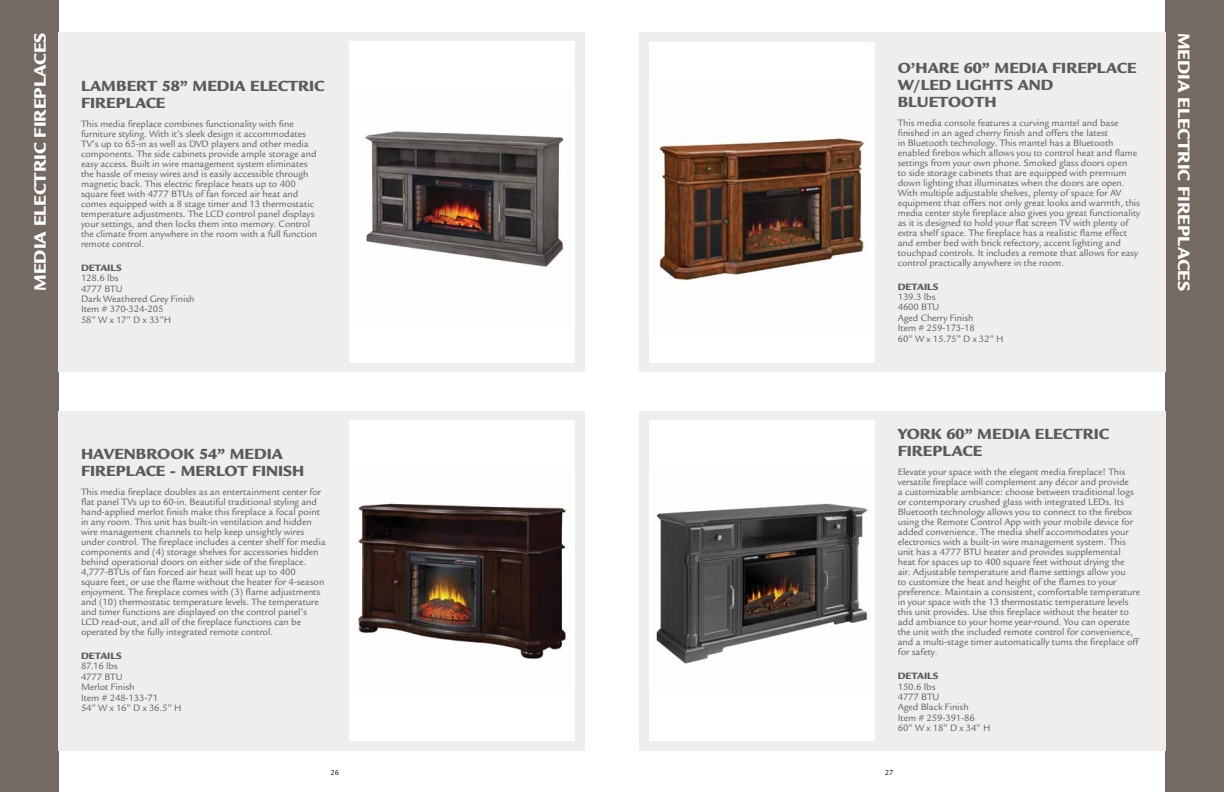
<style>
.page{position:relative;width:1224px;height:792px;background:#fff}
.page>*{position:absolute;margin:0;border:0;box-sizing:border-box;transform-origin:0 0}
.t1{font:900 18px "Legacy Sans Std";color:#fff}
.t2{font:900 16px/17px "Legacy Sans Std";color:#5b5b5d}
.t3{font:10px/10px "Legacy Sans Std";letter-spacing:-.01em;color:#5b5b5d}
.t4{font:900 10px "Legacy Sans Std";color:#5b5b5d}
.t5{font:8px "Legacy Sans Std";color:#000}
</style>
<div class="page">
<div style="left:0;top:0;width:58px;height:792px;background:#746a64"></div>
<div style="left:1166px;top:0;width:58px;height:792px;background:#746a64"></div>
<div style="left:58px;top:411px;width:527px;height:339px;background:#efeeed"></div>
<div style="left:639px;top:411px;width:527px;height:339px;background:#efeeed"></div>
<div style="left:58px;top:32px;width:527px;height:340px;background:#efeeed"></div>
<div style="left:639px;top:32px;width:527px;height:340px;background:#efeeed"></div>
<div style="left:350px;top:420px;width:225px;height:320px;background:#fff"></div>
<img style="left:358px;top:503px;width:210px;height:157px">
<div style="left:350px;top:42px;width:225px;height:320px;background:#fff"></div>
<img style="left:365px;top:131px;width:199px;height:136px">
<div style="left:649px;top:420px;width:225px;height:320px;background:#fff"></div>
<img style="left:656px;top:503px;width:212px;height:161px">
<div style="left:649px;top:42px;width:225px;height:320px;background:#fff"></div>
<img style="left:659px;top:136px;width:208px;height:149px">
<h1 class="t1" style="left:29px;top:291px;width:260px;rotate:-90deg">MEDIA ELECTRIC FIREPLACES</h1>
<h1 class="t1" style="left:1195px;top:32px;width:260px;rotate:90deg">MEDIA ELECTRIC FIREPLACES</h1>
<h2 class="t2" style="left:898px;top:59px;width:240px">O’HARE 60” MEDIA FIREPLACE<br>W/LED LIGHTS AND<br>BLUETOOTH</h2>
<p class="t3" style="left:898px;top:117px;width:244px">This media console features a curving mantel and base finished in an aged cherry finish and offers the latest<br>in Bluetooth technology. This mantel has a Bluetooth enabled firebox which allows you to control heat and flame settings from your own phone. Smoked glass doors open<br>to side storage cabinets that are equipped with premium down lighting that illuminates when the doors are open.<br>With multiple adjustable shelves, plenty of space for AV equipment that offers not only great looks and warmth, this media center style fireplace also gives you great functionality as it is designed to hold your flat screen TV with plenty of extra shelf space. The fireplace has a realistic flame effect and ember bed with brick refectory, accent lighting and touchpad controls. It includes a remote that allows for easy control practically anywhere in the room.</p>
<p class="t4" style="left:898px;top:280px;width:42px">DETAILS</p>
<p class="t3" style="left:898px;top:292px;width:107px;line-height:10.4px">139.3 lbs<br>4600 BTU<br>Aged Cherry Finish<br>Item # 259-173-18<br>60” W x 15.75” D x 32” H</p>
<h2 class="t2" style="left:81px;top:77px;width:245px">LAMBERT 58” MEDIA ELECTRIC<br>FIREPLACE</h2>
<p class="t3" style="left:81px;top:119px;width:238px">This media fireplace combines functionality with fine furniture styling. With it’s sleek design it accommodates TV’s up to 65-in as well as DVD players and other media components. The side cabinets provide ample storage and easy access. Built in wire management system eliminates the hassle of messy wires and is easily accessible through magnetic back. This electric fireplace heats up to 400 square feet with 4777 BTUs of fan forced air heat and comes equipped with a 8 stage timer and 13 thermostatic temperature adjustments. The LCD control panel displays your settings, and then locks them into memory. Control the climate from anywhere in the room with a full function remote control.</p>
<p class="t4" style="left:81px;top:262px;width:42px">DETAILS</p>
<p class="t3" style="left:81px;top:273px;width:115px;line-height:10.4px">128.6 lbs<br>4777 BTU<br>Dark Weathered Grey Finish<br>Item # 370-324-205<br>58” W x 17” D x 33”H</p>
<h2 class="t2" style="left:81px;top:445px;width:225px">HAVENBROOK 54” MEDIA<br>FIREPLACE - MERLOT FINISH</h2>
<p class="t3" style="left:81px;top:487px;width:246px">This media fireplace doubles as an entertainment center for flat panel TVs up to 60-in. Beautiful traditional styling and hand-applied merlot finish make this fireplace a focal point in any room. This unit has built-in ventilation and hidden wire management channels to help keep unsightly wires under control. The fireplace includes a center shelf for media components and (4) storage shelves for accessories hidden behind operational doors on either side of the fireplace.<br>4,777-BTUs of fan forced air heat will heat up to 400<br>square feet, or use the flame without the heater for 4-season enjoyment. The fireplace comes with (3) flame adjustments and (10) thermostatic temperature levels. The temperature and timer functions are displayed on the control panel’s LCD read-out, and all of the fireplace functions can be operated by the fully integrated remote control.</p>
<p class="t4" style="left:81px;top:650px;width:42px">DETAILS</p>
<p class="t3" style="left:81px;top:661px;width:102px;line-height:10.4px">87.16 lbs<br>4777 BTU<br>Merlot Finish<br>Item # 248-133-71<br>54” W x 16” D x 36.5” H</p>
<h2 class="t2" style="left:898px;top:426px;width:213px">YORK 60” MEDIA ELECTRIC<br>FIREPLACE</h2>
<p class="t3" style="left:898px;top:467px;width:244px">Elevate your space with the elegant media fireplace! This versatile fireplace will complement any décor and provide<br>a customizable ambiance: choose between traditional logs or contemporary crushed glass with integrated LEDs. Its Bluetooth technology allows you to connect to the firebox using the Remote Control App with your mobile device for added convenience. The media shelf accommodates your electronics with a built-in wire management system. This unit has a 4777 BTU heater and provides supplemental heat for spaces up to 400 square feet without drying the<br>air. Adjustable temperature and flame settings allow you<br>to customize the heat and height of the flames to your preference. Maintain a consistent, comfortable temperature in your space with the 13 thermostatic temperature levels this unit provides. Use this fireplace without the heater to add ambiance to your home year-round. You can operate the unit with the included remote control for convenience, and a multi-stage timer automatically turns the fireplace off for safety.</p>
<p class="t4" style="left:898px;top:670px;width:42px">DETAILS</p>
<p class="t3" style="left:898px;top:681px;width:94px;line-height:10.4px">150.6 lbs<br>4777 BTU<br>Aged Black Finish<br>Item # 259-391-86<br>60” W x 18” D x 34” H</p>
<p class="t5" style="left:331px;top:768px;width:10px">26</p>
<p class="t5" style="left:885px;top:768px;width:10px">27</p>
</div>
